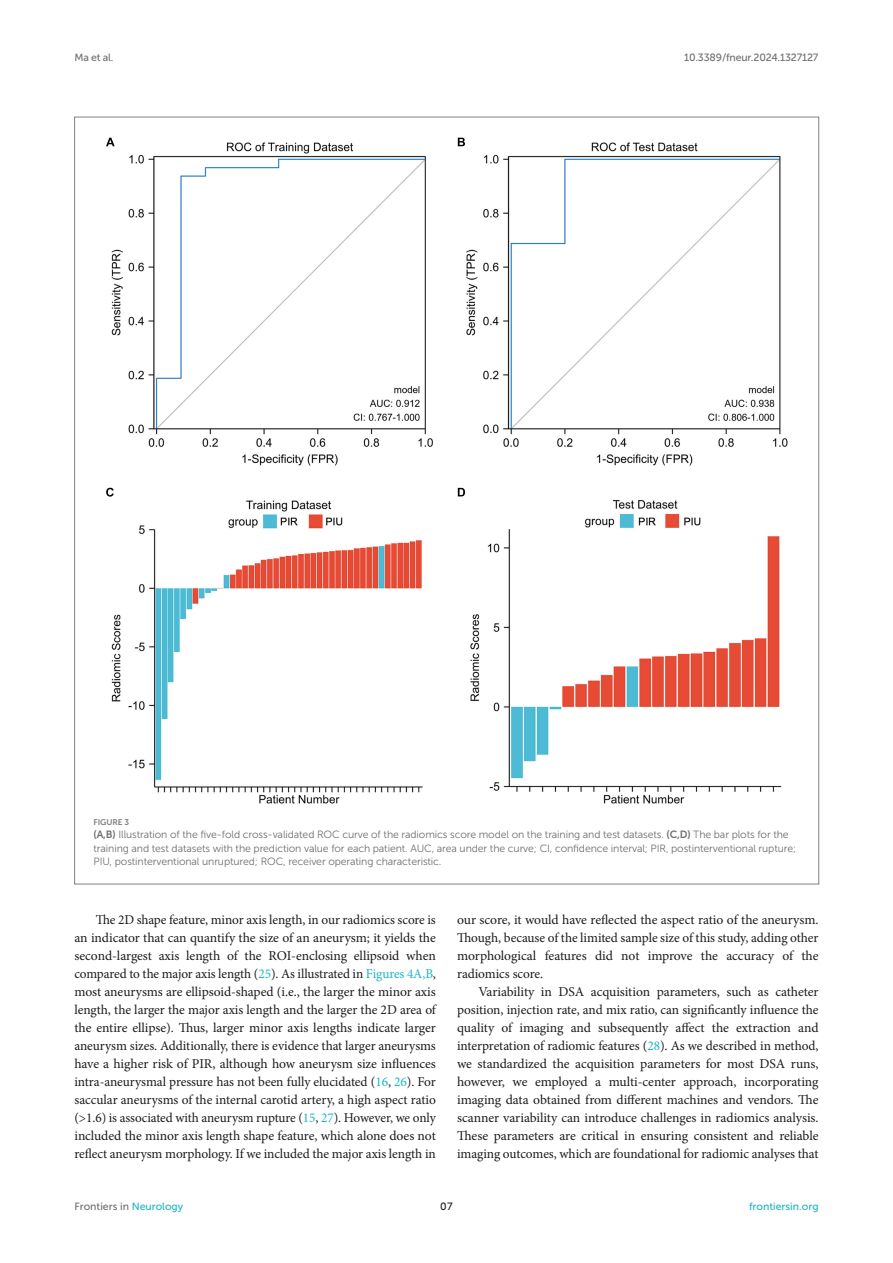
<style>
.page{position:relative;width:893px;height:1263px;background:#fff}
.page>*{position:absolute;margin:0;border:0;box-sizing:border-box;transform-origin:0 0}
.TEXT{font:13.5px/18px "Minion Pro";letter-spacing:-.005em;color:#1b1c1b;text-align:justify}
.FIG_LEG{font:10.5px/13.5px "Museo Sans 300";letter-spacing:-.01em;color:#706f70}
.t1{font:10.5px "Museo Sans 500";letter-spacing:-.015em;color:#706f70}
.t2{font:10.5px "Museo Sans 500";color:#1db5c3}
.t3{font:10.5px "Museo Sans 500";color:#1b1c1b}
.FIG_HD{font:8.25px "Museo Sans 700";letter-spacing:-.01em;color:#7e7f7f}
.s1{font-family:"Museo Sans 700"}
.s2{color:#1db5c3}
</style>
<div class="page">
<img style="left:106px;top:137px;width:682px;height:667px">
<p class="t1" style="left:74px;top:51px;width:40px">Ma et al.</p>
<p class="t1" style="left:684px;top:51px;width:136px">10.3389/fneur.2024.1327127</p>
<p class="FIG_HD" style="left:94px;top:817px;width:37px">FIGURE 3</p>
<p class="FIG_LEG" style="left:94px;top:828px;width:704px"><span class="s1">(A,B)</span> Illustration of the five-fold cross-validated ROC curve of the radiomics score model on the training and test datasets. <span class="s1">(C,D)</span> The bar plots for the training and test datasets with the prediction value for each patient. AUC, area under the curve; CI, confidence interval; PIR, postinterventional rupture;<br>PIU, postinterventional unruptured; ROC, receiver operating characteristic.</p>
<p class="TEXT" style="left:74px;top:911px;width:363px;text-indent:21px">The 2D shape feature, minor axis length, in our radiomics score is an indicator that can quantify the size of an aneurysm; it yields the second-largest axis length of the ROI-enclosing ellipsoid when compared to the major axis length (<span class="s2">25</span>). As illustrated in <span class="s2">Figures 4A,B</span>, most aneurysms are ellipsoid-shaped (i.e., the larger the minor axis length, the larger the major axis length and the larger the 2D area of the entire ellipse). Thus, larger minor axis lengths indicate larger aneurysm sizes. Additionally, there is evidence that larger aneurysms have a higher risk of PIR, although how aneurysm size influences intra-aneurysmal pressure has not been fully elucidated (<span class="s2">16</span>, <span class="s2">26</span>). For saccular aneurysms of the internal carotid artery, a high aspect ratio (&gt;1.6) is associated with aneurysm rupture (<span class="s2">15</span>, <span class="s2">27</span>). However, we only included the minor axis length shape feature, which alone does not reflect aneurysm morphology. If we included the major axis length in</p>
<p class="TEXT" style="left:457px;top:911px;width:363px">our score, it would have reflected the aspect ratio of the aneurysm.<br>Though, because of the limited sample size of this study, adding other morphological features did not improve the accuracy of the radiomics score.</p>
<p class="TEXT" style="left:457px;top:983px;width:363px;text-indent:21px">Variability in DSA acquisition parameters, such as catheter position, injection rate, and mix ratio, can significantly influence the quality of imaging and subsequently affect the extraction and interpretation of radiomic features (<span class="s2">28</span>). As we described in method, we standardized the acquisition parameters for most DSA runs, however, we employed a multi-center approach, incorporating imaging data obtained from different machines and vendors. The scanner variability can introduce challenges in radiomics analysis.<br>These parameters are critical in ensuring consistent and reliable imaging outcomes, which are foundational for radiomic analyses that</p>
<p class="t1" style="left:74px;top:1200px;width:110px">Frontiers in <span class="s2">Neurology</span></p>
<p class="t3" style="left:440px;top:1200px;width:14px">07</p>
<p class="t2" style="left:749px;top:1200px;width:71px">frontiersin.org</p>
</div>
